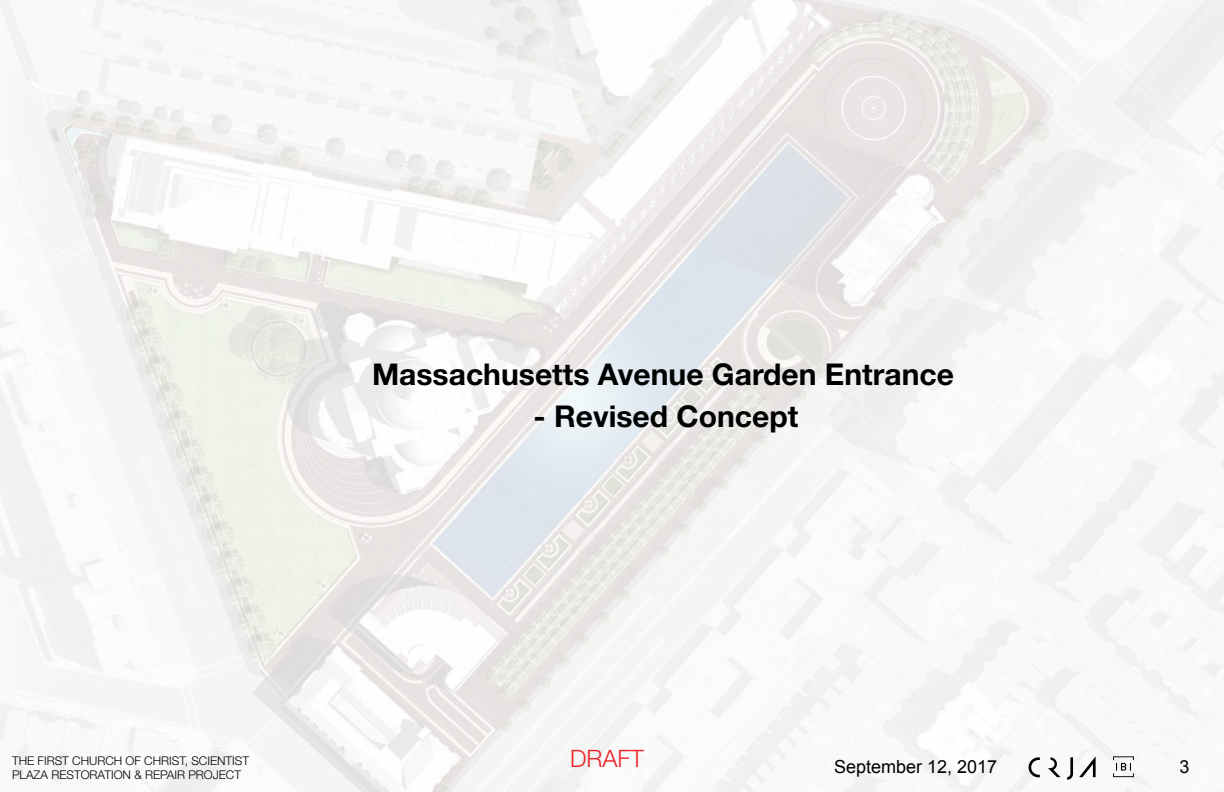
<style>
.page{position:relative;width:1224px;height:792px;background:#fff}
.page>*{position:absolute;margin:0;border:0;box-sizing:border-box;transform-origin:0 0}
.t1{font:700 30px "Helvetica Neue LT Std";color:#000101}
.t2{font:300 24px "Helvetica Neue LT Std";color:#eb2227}
.t3{font:18px "Arial";color:#000}
.t4{font:300 12px/14.4px "Helvetica Neue LT Std";color:#000}
</style>
<div class="page">
<img style="left:0;top:0;width:1224px;height:792px">
<svg style="left:1029px;top:757px;width:11px;height:20px"></svg>
<svg style="left:1079px;top:756px;width:17px;height:21px"></svg>
<svg style="left:1067px;top:757px;width:6px;height:23px"></svg>
<svg style="left:1048px;top:757px;width:13px;height:20px"></svg>
<svg style="left:1113px;top:756px;width:21px;height:21px"></svg>
<h1 class="t1" style="left:372px;top:356px;width:583px">Massachusetts Avenue Garden Entrance</h1>
<h1 class="t1" style="left:534px;top:398px;width:266px">- Revised Concept</h1>
<p class="t4" style="left:12px;top:753px;width:239px">THE FIRST CHURCH OF CHRIST, SCIENTIST<br>PLAZA RESTORATION &amp; REPAIR PROJECT</p>
<h2 class="t2" style="left:570px;top:744px;width:75px">DRAFT</h2>
<h3 class="t3" style="left:834px;top:755px;width:165px">September 12, 2017</h3>
<h3 class="t3" style="left:1180px;top:755px;width:12px">3</h3>
</div>
